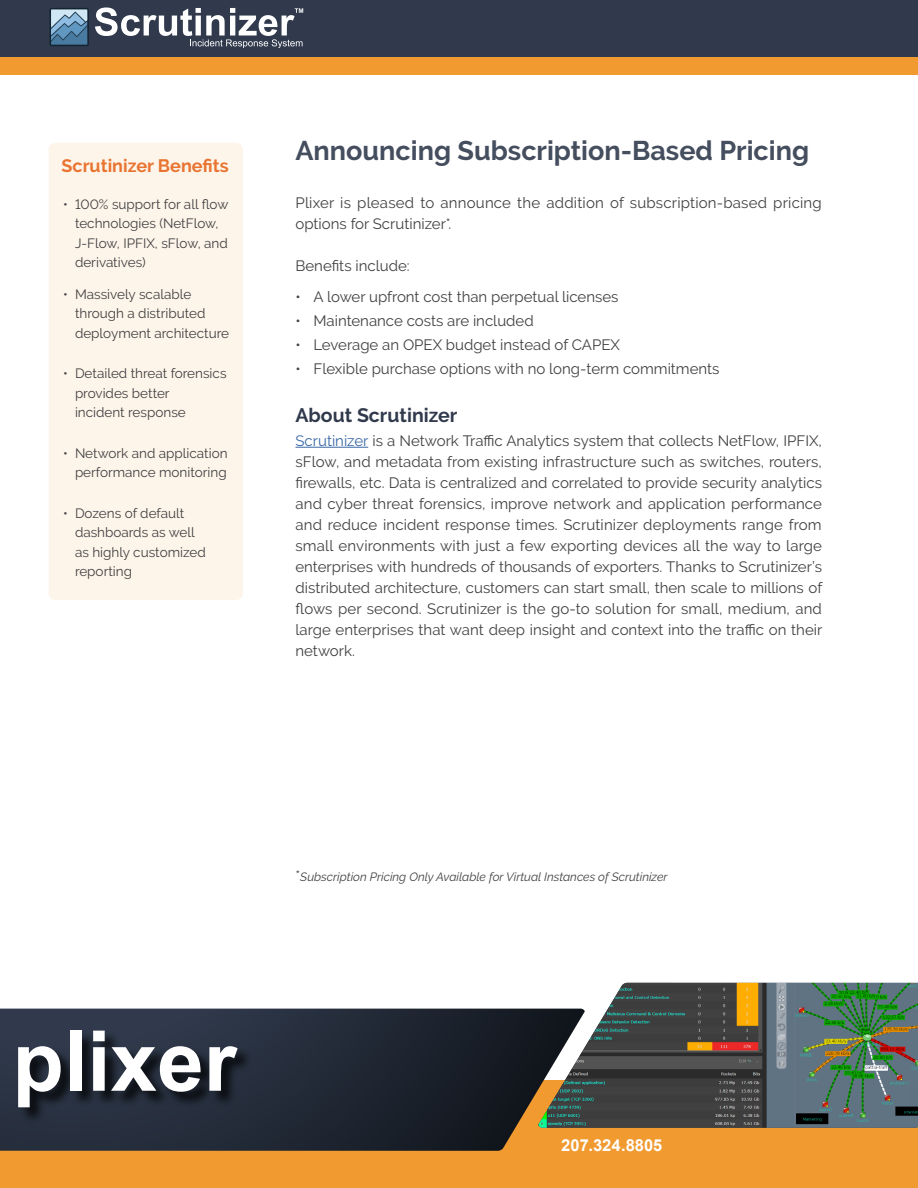
<style>
.page{position:relative;width:918px;height:1188px;background:#fff}
.page>*{position:absolute;margin:0;border:0;box-sizing:border-box;transform-origin:0 0}
.t1{font:700 84px "Arial";color:#fff}
.t2{font:700 27px "Raleway";color:#454e5e}
.t3{font:700 19.5px "Raleway";color:#303a4c}
.t4{font:700 18px "Raleway";color:#e87431}
.t5{font:700 16.5px "Arial";color:#fff}
.t6{font:15px/21px "Raleway";color:#414042}
.t7{font:13.5px/19.5px "Raleway";color:#414042}
.t8{font:italic 12px "Raleway";color:#414042}
.s1{color:#3a68a5}
.s2{font-style:normal;font-size:15px}
</style>
<div class="page">
<div style="left:0;top:1080px;width:918px;height:108px;background:#f19a30"></div>
<svg style="left:0;top:1009px;width:538px;height:142px"></svg>
<div style="left:18px;top:1030px;width:235px;height:94px;background:#000;opacity:.75"></div>
<img style="left:538px;top:983px;width:380px;height:145px">
<div style="left:49px;top:143px;width:194px;height:457px;background:#fef5ea;border-radius:7px"></div>
<div style="left:0;top:56px;width:918px;height:19px;background:#f19a30"></div>
<div style="left:0;top:0;width:918px;height:56px;background:#303a4c"></div>
<hr style="left:296px;top:447px;width:72px;height:1px;background:#3a68a5">
<svg style="left:95px;top:8px;width:209px;height:39px"></svg>
<svg style="left:50px;top:8px;width:39px;height:38px"></svg>
<p class="t4" style="left:62px;top:155px;width:169px">Scrutinizer Benefits</p>
<p class="t7" style="left:75px;top:194px;width:155px;text-indent:-12px">• 100% support for all flow technologies (NetFlow,<br>J-Flow, IPFIX, sFlow, and derivatives)</p>
<p class="t7" style="left:75px;top:284px;width:156px;text-indent:-12px">• Massively scalable through a distributed deployment architecture</p>
<p class="t7" style="left:75px;top:364px;width:153px;text-indent:-12px">• Detailed threat forensics provides better<br>incident response</p>
<p class="t7" style="left:63px;top:443px;width:166px;text-align:right">• Network and application performance monitoring</p>
<p class="t7" style="left:75px;top:503px;width:132px;text-indent:-12px">• Dozens of default dashboards as well as highly customized reporting</p>
<h2 class="t2" style="left:296px;top:135px;width:515px">Announcing Subscription-Based Pricing</h2>
<p class="t6" style="left:296px;top:192px;width:528px">Plixer is pleased to announce the addition of subscription-based pricing options for Scrutinizer*.</p>
<p class="t6" style="left:296px;top:255px;width:116px">Benefits include:</p>
<p class="t6" style="left:296px;top:286px;width:325px">• A lower upfront cost than perpetual licenses</p>
<p class="t6" style="left:296px;top:310px;width:240px">• Maintenance costs are included</p>
<p class="t6" style="left:296px;top:334px;width:326px">• Leverage an OPEX budget instead of CAPEX</p>
<p class="t6" style="left:296px;top:358px;width:426px">• Flexible purchase options with no long-term commitments</p>
<h3 class="t3" style="left:296px;top:404px;width:163px">About Scrutinizer</h3>
<p class="t6" style="left:296px;top:430px;width:528px;text-align:justify"><span class="s1">Scrutinizer</span> is a Network Traffic Analytics system that collects NetFlow, IPFIX, sFlow, and metadata from existing infrastructure such as switches, routers, firewalls, etc. Data is centralized and correlated to provide security analytics and cyber threat forensics, improve network and application performance and reduce incident response times. Scrutinizer deployments range from small environments with just a few exporting devices all the way to large enterprises with hundreds of thousands of exporters. Thanks to Scrutinizer’s distributed architecture, customers can start small, then scale to millions of flows per second. Scrutinizer is the go-to solution for small, medium, and large enterprises that want deep insight and context into the traffic on their network.</p>
<h1 class="t1" style="left:12px;top:1002px;width:226px">plixer</h1>
<p class="t8" style="left:296px;top:870px;width:374px"><span class="s2">*</span>Subscription Pricing Only Available for Virtual Instances of Scrutinizer</p>
<p class="t5" style="left:561px;top:1134px;width:103px">207.324.8805</p>
</div>
